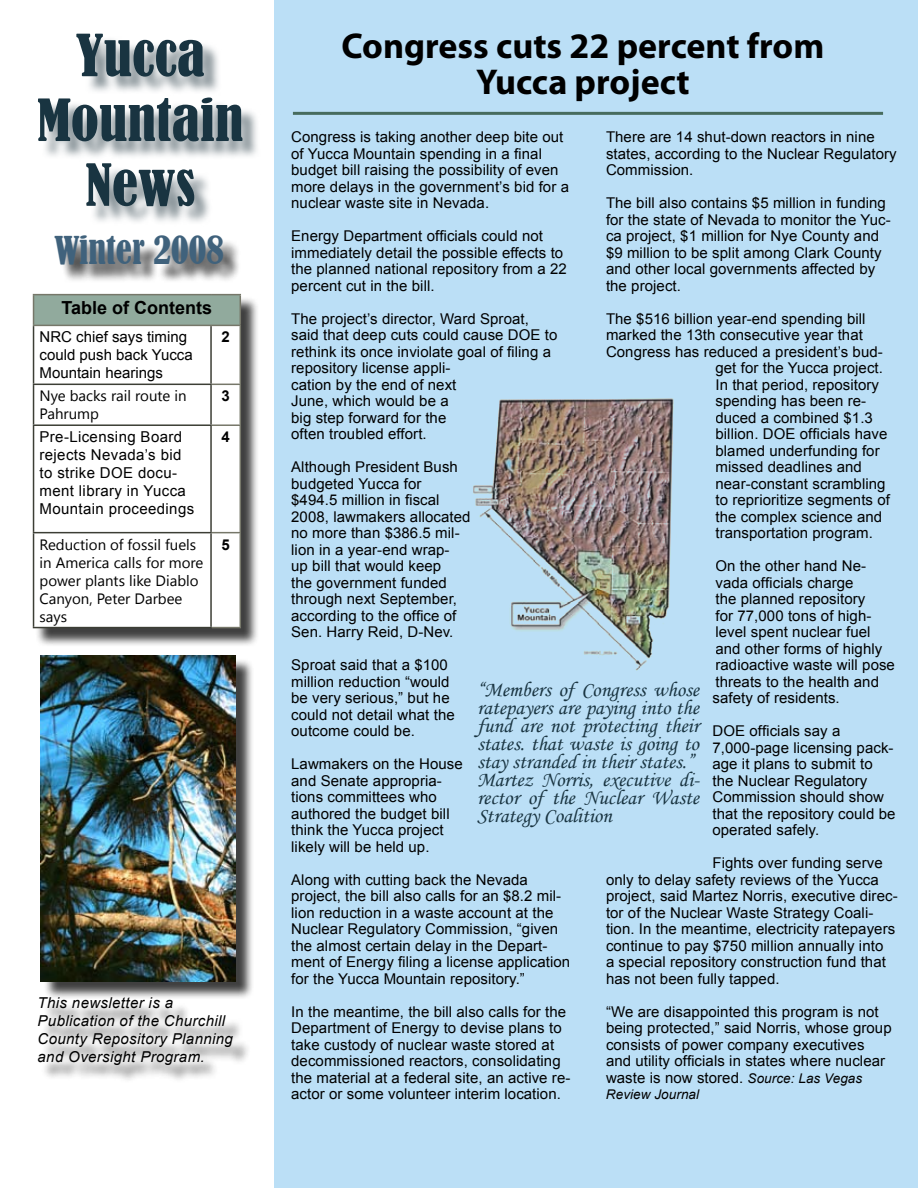
<style>
.page{position:relative;width:918px;height:1188px;background:#fff}
.page>*{position:absolute;margin:0;border:0;box-sizing:border-box;transform-origin:0 0}
.t1{font:condensed 54px/64.8px "Bernard";color:#193441;text-align:center;scale:1.08 1}
.t2{font:700 36px/36px "Myriad Pro";color:#000;text-align:center}
.t3{font:condensed 36px "Bernard";color:#40627c}
.t4{font:21px/18px "Monotype Corsiva";color:#193441}
.t5{font:700 18px "Arial";color:#000}
.t6{font:15px/18px "Segoe UI";color:#000}
.t7{font:15px/18px "Arial";letter-spacing:.025em;color:#000}
.t8{font:italic 15px/18px "Arial";letter-spacing:.025em;color:#000}
.t9{font:15px/18px "Arial";color:#000}
.t10{font:700 15px "Arial";color:#000}
.t11{font:14.85px/16.5px "Arial";letter-spacing:.005em;color:#000}
.t12{font:italic 13.35px "Arial";letter-spacing:.005em;color:#000}
.s1{font-style:italic;font-size:13.35px}
</style>
<div class="page">
<div style="left:43px;top:658px;width:218px;height:348px;background:#000;opacity:.75"></div>
<img style="left:40px;top:672px;width:195px;height:309px">
<div style="left:275px;top:0;width:643px;height:1188px;background:#bbdff6"></div>
<div style="left:35px;top:296px;width:272px;height:376px;background:#000;opacity:.75"></div>
<div style="left:34px;top:295px;width:206px;height:30px;background:#91aa9d"></div>
<svg style="left:34px;top:326px;width:206px;height:301px"></svg>
<hr style="left:240px;top:326px;width:1px;height:58px;background:#767769">
<svg style="left:212px;top:384px;width:29px;height:1px"></svg>
<hr style="left:240px;top:385px;width:1px;height:39px;background:#767769">
<hr style="left:212px;top:424px;width:29px;height:2px;background:#767769">
<hr style="left:240px;top:426px;width:1px;height:106px;background:#767769">
<svg style="left:212px;top:532px;width:29px;height:1px"></svg>
<hr style="left:240px;top:533px;width:1px;height:94px;background:#767769">
<svg style="left:212px;top:627px;width:29px;height:1px"></svg>
<hr style="left:33px;top:294px;width:178px;height:1px;background:#767769">
<hr style="left:33px;top:295px;width:1px;height:30px;background:#767769">
<hr style="left:240px;top:295px;width:1px;height:30px;background:#767769">
<hr style="left:33px;top:325px;width:178px;height:1px;background:#767769">
<hr style="left:211px;top:325px;width:30px;height:1px;background:#767769">
<hr style="left:33px;top:326px;width:1px;height:58px;background:#3c3e35">
<hr style="left:210px;top:326px;width:2px;height:58px;background:#3c3e35">
<hr style="left:33px;top:384px;width:179px;height:1px;background:#3c3e35">
<hr style="left:33px;top:385px;width:1px;height:39px;background:#3c3e35">
<hr style="left:210px;top:385px;width:2px;height:39px;background:#3c3e35">
<hr style="left:33px;top:424px;width:179px;height:2px;background:#3c3e35">
<hr style="left:33px;top:426px;width:1px;height:106px;background:#3c3e35">
<hr style="left:210px;top:426px;width:2px;height:106px;background:#3c3e35">
<hr style="left:33px;top:532px;width:179px;height:1px;background:#3c3e35">
<hr style="left:33px;top:533px;width:1px;height:94px;background:#3c3e35">
<hr style="left:210px;top:533px;width:2px;height:94px;background:#3c3e35">
<hr style="left:33px;top:627px;width:179px;height:1px;background:#3c3e35">
<img style="left:473px;top:398px;width:201px;height:273px">
<div style="left:57px;top:238px;width:237px;height:71px;background:#000;opacity:.75"></div>
<svg style="left:45px;top:36px;width:315px;height:223px"></svg>
<hr style="left:293px;top:112px;width:590px;height:3px;background:#476c5e">
<div style="left:41px;top:1000px;width:265px;height:110px;background:#000;opacity:.75"></div>
<h1 class="t1" style="left:37px;top:24px;width:193px">Yucca<br>Mountain<br>News</h1>
<h2 class="t3" style="left:54px;top:230px;width:172px">Winter 2008</h2>
<p class="t5" style="left:62px;top:296px;width:152px">Table of Contents</p>
<p class="t9" style="left:40px;top:328px;width:155px">NRC chief says timing could push back Yucca<br>Mountain hearings</p>
<p class="t10" style="left:221px;top:327px;width:10px">2</p>
<p class="t6" style="left:40px;top:386px;width:149px">Nye backs rail route in<br>Pahrump</p>
<p class="t10" style="left:221px;top:386px;width:10px">3</p>
<p class="t7" style="left:40px;top:428px;width:156px">Pre-Licensing Board rejects Nevada’s bid to strike DOE docu&shy;ment library in Yucca<br>Mountain proceedings</p>
<p class="t10" style="left:221px;top:427px;width:10px">4</p>
<p class="t6" style="left:40px;top:535px;width:165px">Reduction of fossil fuels in America calls for more power plants like Diablo<br>Canyon, Peter Darbee says</p>
<p class="t10" style="left:221px;top:534px;width:10px">5</p>
<p class="t8" style="left:38px;top:994px;width:197px">This newsletter is a<br>Publication of the Churchill<br>County Repository Planning and Oversight Program.</p>
<h2 class="t2" style="left:342px;top:26px;width:484px">Congress cuts 22 percent from<br>Yucca project</h2>
<p class="t11" style="left:606px;top:129px;width:292px">There are 14 shut-down reactors in nine states, according to the Nuclear Regulatory<br>Commission.</p>
<p class="t11" style="left:606px;top:195px;width:286px">The bill also contains $5 million in funding for the state of Nevada to monitor the Yuc&shy;ca project, $1 million for Nye County and $9 million to be split among Clark County and other local governments affected by the project.</p>
<p class="t11" style="left:606px;top:310px;width:261px">The $516 billion year-end spending bill</p>
<p class="t11" style="left:606px;top:327px;width:258px">marked the 13th consecutive year that</p>
<p class="t11" style="left:606px;top:343px;width:278px">Congress has reduced a president’s bud-</p>
<p class="t11" style="left:716px;top:360px;width:169px">get for the Yucca project.</p>
<p class="t11" style="left:716px;top:376px;width:165px">In that period, repository</p>
<p class="t11" style="left:716px;top:393px;width:152px">spending has been re-</p>
<p class="t11" style="left:716px;top:409px;width:159px">duced a combined $1.3</p>
<p class="t11" style="left:716px;top:426px;width:173px">billion. DOE officials have</p>
<p class="t11" style="left:716px;top:442px;width:166px">blamed underfunding for</p>
<p class="t11" style="left:716px;top:459px;width:148px">missed deadlines and</p>
<p class="t11" style="left:716px;top:475px;width:172px">near-constant scrambling</p>
<p class="t11" style="left:716px;top:492px;width:176px">to reprioritize segments of</p>
<p class="t11" style="left:716px;top:508px;width:168px">the complex science and</p>
<p class="t11" style="left:716px;top:525px;width:159px">transportation program.</p>
<p class="t11" style="left:712px;top:558px;width:184px">On the other hand Ne&shy;vada officials charge<br>the planned repository<br>for 77,000 tons of high&shy;level spent nuclear fuel and other forms of highly radioactive waste will pose threats to the health and safety of residents.</p>
<p class="t11" style="left:712px;top:723px;width:184px">DOE officials say a<br>7,000-page licensing pack&shy;age it plans to submit to the Nuclear Regulatory<br>Commission should show that the repository could be operated safely.</p>
<p class="t11" style="left:606px;top:855px;width:293px;text-indent:106px">Fights over funding serve only to delay safety reviews of the Yucca project, said Martez Norris, executive direc&shy;tor of the Nuclear Waste Strategy Coali&shy;tion. In the meantime, electricity ratepayers continue to pay $750 million annually into<br>a special repository construction fund that has not been fully tapped.</p>
<p class="t11" style="left:606px;top:1003px;width:287px">“We are disappointed this program is not being protected,” said Norris, whose group consists of power company executives and utility officials in states where nuclear waste is now stored. <span class="s1">Source: Las Vegas</span></p>
<p class="t12" style="left:606px;top:1086px;width:95px">Review Journal</p>
<p class="t11" style="left:291px;top:129px;width:279px">Congress is taking another deep bite out of Yucca Mountain spending in a final budget bill raising the possibility of even more delays in the government’s bid for a nuclear waste site in Nevada.</p>
<p class="t11" style="left:291px;top:228px;width:277px">Energy Department officials could not immediately detail the possible effects to the planned national repository from a 22 percent cut in the bill.</p>
<p class="t11" style="left:291px;top:310px;width:268px">The project’s director, Ward Sproat, said that deep cuts could cause DOE to rethink its once inviolate goal of filing a repository license appli-<br>cation by the end of next<br>June, which would be a<br>big step forward for the<br>often troubled effort.</p>
<p class="t11" style="left:291px;top:459px;width:181px">Although President Bush budgeted Yucca for $494.5 million in fiscal<br>2008, lawmakers allocated no more than $386.5 mil&shy;lion in a year-end wrap-<br>up bill that would keep<br>the government funded through next September, according to the office of<br>Sen. Harry Reid, D-Nev.</p>
<p class="t11" style="left:291px;top:657px;width:165px">Sproat said that a $100 million reduction “would be very serious,” but he could not detail what the outcome could be.</p>
<p class="t11" style="left:291px;top:756px;width:173px">Lawmakers on the House and Senate appropria&shy;tions committees who authored the budget bill think the Yucca project likely will be held up.</p>
<p class="t11" style="left:291px;top:871px;width:281px">Along with cutting back the Nevada project, the bill also calls for an $8.2 mil&shy;lion reduction in a waste account at the Nuclear Regulatory Commission, “given the almost certain delay in the Depart&shy;ment of Energy filing a license application for the Yucca Mountain repository.”</p>
<p class="t11" style="left:291px;top:1003px;width:281px">In the meantime, the bill also calls for the Department of Energy to devise plans to take custody of nuclear waste stored at decommissioned reactors, consolidating the material at a federal site, an active re&shy;actor or some volunteer interim location.</p>
<h3 class="t4" style="left:477px;top:681px;width:224px">“Members of Congress whose ratepayers are paying into the fund are not protecting their states. that waste is going to stay stranded in their states.”<br>Martez Norris, executive di&shy;rector of the Nuclear Waste<br>Strategy Coalition</h3>
</div>
